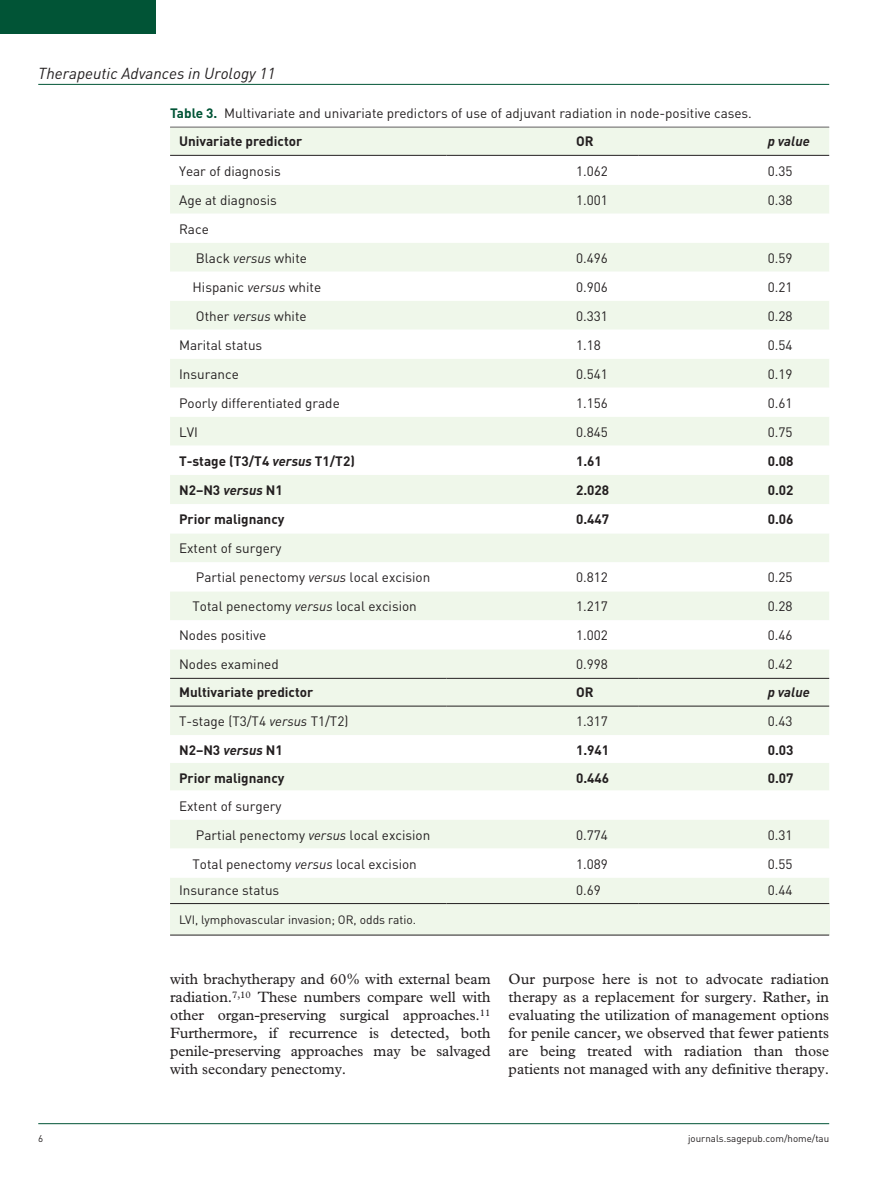
<style>
.page{position:relative;width:893px;height:1191px;background:#fff}
.page>*{position:absolute;margin:0;border:0;box-sizing:border-box;transform-origin:0 0}
.t1{font:italic 15.75px "DIN";color:#231f20}
.t2{font:15px/18px "Plantin Std";letter-spacing:-.005em;color:#231f20;text-align:justify}
.t3{font:13.5px/29px "DIN";color:#231f20}
.t4{font:700 13.5px "DIN";color:#231f20}
.t5{font:italic 700 13.5px "DIN";color:#231f20}
.t6{font:12px "DIN";color:#231f20}
.t7{font:9.75px "DIN";color:#231f20}
.s1{font-weight:700;color:#015436}
.s2{font-weight:700}
.s3{font-style:italic}
</style>
<div class="page">
<hr style="left:38px;top:84px;width:791px;height:1px;background:#015436">
<hr style="left:38px;top:1123px;width:791px;height:1px;background:#015436">
<div style="left:0;top:0;width:155px;height:34px;background:#015436"></div>
<div style="left:170px;top:903px;width:659px;height:31px;background:#eff7ea"></div>
<hr style="left:170px;top:127px;width:659px;height:1px;background:#231f20">
<hr style="left:170px;top:934px;width:659px;height:1px;background:#231f20">
<div style="left:170px;top:128px;width:659px;height:775px;background:#eff7ea"></div>
<svg style="left:170px;top:156px;width:659px;height:721px;fill:#eff7ea"></svg>
<hr style="left:170px;top:903px;width:276px;height:1px;background:#231f20">
<hr style="left:446px;top:903px;width:192px;height:1px;background:#231f20">
<hr style="left:638px;top:903px;width:191px;height:1px;background:#231f20">
<hr style="left:170px;top:155px;width:276px;height:1px;background:#231f20">
<hr style="left:446px;top:155px;width:192px;height:1px;background:#231f20">
<hr style="left:638px;top:155px;width:191px;height:1px;background:#231f20">
<hr style="left:170px;top:678px;width:276px;height:1px;background:#231f20">
<hr style="left:446px;top:678px;width:192px;height:1px;background:#231f20">
<hr style="left:638px;top:678px;width:191px;height:1px;background:#231f20">
<hr style="left:170px;top:705px;width:276px;height:1px;background:#231f20">
<hr style="left:446px;top:705px;width:192px;height:1px;background:#231f20">
<hr style="left:638px;top:705px;width:191px;height:1px;background:#231f20">
<p class="t1" style="left:38px;top:63px;width:238px">Therapeutic Advances in Urology 11</p>
<p class="t3" style="left:179px;top:98px;width:574px;line-height:28.5px;text-indent:-9px"><span class="s1">Table 3.</span> Multivariate and univariate predictors of use of adjuvant radiation in node-positive cases.<br><span class="s2">Univariate predictor</span></p>
<p class="t4" style="left:576px;top:133px;width:19px">OR</p>
<p class="t5" style="left:768px;top:133px;width:44px">p value</p>
<p class="t3" style="left:179px;top:156px;width:103px">Year of diagnosis</p>
<p class="t3" style="left:576px;top:156px;width:33px">1.062</p>
<p class="t3" style="left:768px;top:156px;width:26px">0.35</p>
<p class="t3" style="left:179px;top:185px;width:99px">Age at diagnosis</p>
<p class="t3" style="left:576px;top:185px;width:33px">1.001</p>
<p class="t3" style="left:768px;top:185px;width:26px">0.38</p>
<p class="t3" style="left:196px;top:214px;width:113px;text-indent:-17px">Race<br>Black <span class="s3">versus</span> white</p>
<p class="t3" style="left:576px;top:243px;width:33px">0.496</p>
<p class="t3" style="left:768px;top:243px;width:26px">0.59</p>
<p class="t3" style="left:193px;top:272px;width:130px">Hispanic <span class="s3">versus</span> white</p>
<p class="t3" style="left:576px;top:272px;width:33px">0.906</p>
<p class="t3" style="left:768px;top:272px;width:26px">0.21</p>
<p class="t3" style="left:196px;top:301px;width:112px">Other <span class="s3">versus</span> white</p>
<p class="t3" style="left:576px;top:301px;width:33px">0.331</p>
<p class="t3" style="left:768px;top:301px;width:26px">0.28</p>
<p class="t3" style="left:179px;top:330px;width:85px">Marital status</p>
<p class="t3" style="left:576px;top:330px;width:26px">1.18</p>
<p class="t3" style="left:768px;top:330px;width:26px">0.54</p>
<p class="t3" style="left:179px;top:359px;width:61px">Insurance</p>
<p class="t3" style="left:576px;top:359px;width:33px">0.541</p>
<p class="t3" style="left:768px;top:359px;width:26px">0.19</p>
<p class="t3" style="left:179px;top:388px;width:162px">Poorly differentiated grade</p>
<p class="t3" style="left:576px;top:388px;width:33px">1.156</p>
<p class="t3" style="left:768px;top:388px;width:26px">0.61</p>
<p class="t3" style="left:179px;top:417px;width:20px">LVI</p>
<p class="t3" style="left:576px;top:417px;width:33px">0.845</p>
<p class="t3" style="left:768px;top:417px;width:26px">0.75</p>
<p class="t4" style="left:179px;top:452px;width:177px">T-stage (T3/T4 <span class="s3">versus</span> T1/T2)</p>
<p class="t4" style="left:576px;top:452px;width:27px">1.61</p>
<p class="t4" style="left:768px;top:452px;width:27px">0.08</p>
<p class="t4" style="left:179px;top:481px;width:105px">N2–N3 <span class="s3">versus</span> N1</p>
<p class="t4" style="left:576px;top:481px;width:35px">2.028</p>
<p class="t4" style="left:768px;top:481px;width:27px">0.02</p>
<p class="t4" style="left:179px;top:510px;width:107px">Prior malignancy</p>
<p class="t4" style="left:576px;top:510px;width:35px">0.447</p>
<p class="t4" style="left:768px;top:510px;width:27px">0.06</p>
<p class="t3" style="left:196px;top:534px;width:236px;text-indent:-17px">Extent of surgery<br>Partial penectomy <span class="s3">versus</span> local excision</p>
<p class="t3" style="left:576px;top:563px;width:33px">0.812</p>
<p class="t3" style="left:768px;top:563px;width:26px">0.25</p>
<p class="t3" style="left:193px;top:592px;width:226px">Total penectomy <span class="s3">versus</span> local excision</p>
<p class="t3" style="left:576px;top:592px;width:33px">1.217</p>
<p class="t3" style="left:768px;top:592px;width:26px">0.28</p>
<p class="t3" style="left:179px;top:620px;width:89px">Nodes positive</p>
<p class="t3" style="left:576px;top:620px;width:33px">1.002</p>
<p class="t3" style="left:768px;top:620px;width:26px">0.46</p>
<p class="t3" style="left:179px;top:649px;width:101px">Nodes examined</p>
<p class="t3" style="left:576px;top:649px;width:33px">0.998</p>
<p class="t3" style="left:768px;top:649px;width:26px">0.42</p>
<p class="t4" style="left:179px;top:683px;width:136px">Multivariate predictor</p>
<p class="t4" style="left:576px;top:683px;width:19px">OR</p>
<p class="t5" style="left:768px;top:683px;width:44px">p value</p>
<p class="t3" style="left:179px;top:706px;width:171px">T-stage (T3/T4 <span class="s3">versus</span> T1/T2)</p>
<p class="t3" style="left:576px;top:706px;width:33px">1.317</p>
<p class="t3" style="left:768px;top:706px;width:26px">0.43</p>
<p class="t4" style="left:179px;top:741px;width:105px">N2–N3 <span class="s3">versus</span> N1</p>
<p class="t4" style="left:576px;top:741px;width:35px">1.941</p>
<p class="t4" style="left:768px;top:741px;width:27px">0.03</p>
<p class="t4" style="left:179px;top:769px;width:107px">Prior malignancy</p>
<p class="t4" style="left:576px;top:769px;width:35px">0.446</p>
<p class="t4" style="left:768px;top:769px;width:27px">0.07</p>
<p class="t3" style="left:196px;top:791px;width:236px;text-indent:-17px">Extent of surgery<br>Partial penectomy <span class="s3">versus</span> local excision</p>
<p class="t3" style="left:576px;top:820px;width:33px">0.774</p>
<p class="t3" style="left:768px;top:820px;width:26px">0.31</p>
<p class="t3" style="left:193px;top:849px;width:226px">Total penectomy <span class="s3">versus</span> local excision</p>
<p class="t3" style="left:576px;top:849px;width:33px">1.089</p>
<p class="t3" style="left:768px;top:849px;width:26px">0.55</p>
<p class="t3" style="left:179px;top:875px;width:102px">Insurance status</p>
<p class="t3" style="left:576px;top:875px;width:26px">0.69</p>
<p class="t3" style="left:768px;top:875px;width:26px">0.44</p>
<p class="t6" style="left:179px;top:912px;width:238px">LVI, lymphovascular invasion; OR, odds ratio.</p>
<p class="t2" style="left:170px;top:970px;width:322px">with brachytherapy and 60% with external beam radiation.<sup>7,10</sup> These numbers compare well with other organ-preserving surgical approaches.<sup>11<br></sup>Furthermore, if recurrence is detected, both penile-preserving approaches may be salvaged with secondary penectomy.</p>
<p class="t2" style="left:509px;top:970px;width:322px">Our purpose here is not to advocate radiation therapy as a replacement for surgery. Rather, in evaluating the utilization of management options for penile cancer, we observed that fewer patients are being treated with radiation than those patients not managed with any definitive therapy.</p>
<p class="t7" style="left:38px;top:1132px;width:7px">6</p>
<p class="t7" style="left:688px;top:1132px;width:143px">journals.sagepub.com/home/tau</p>
</div>
